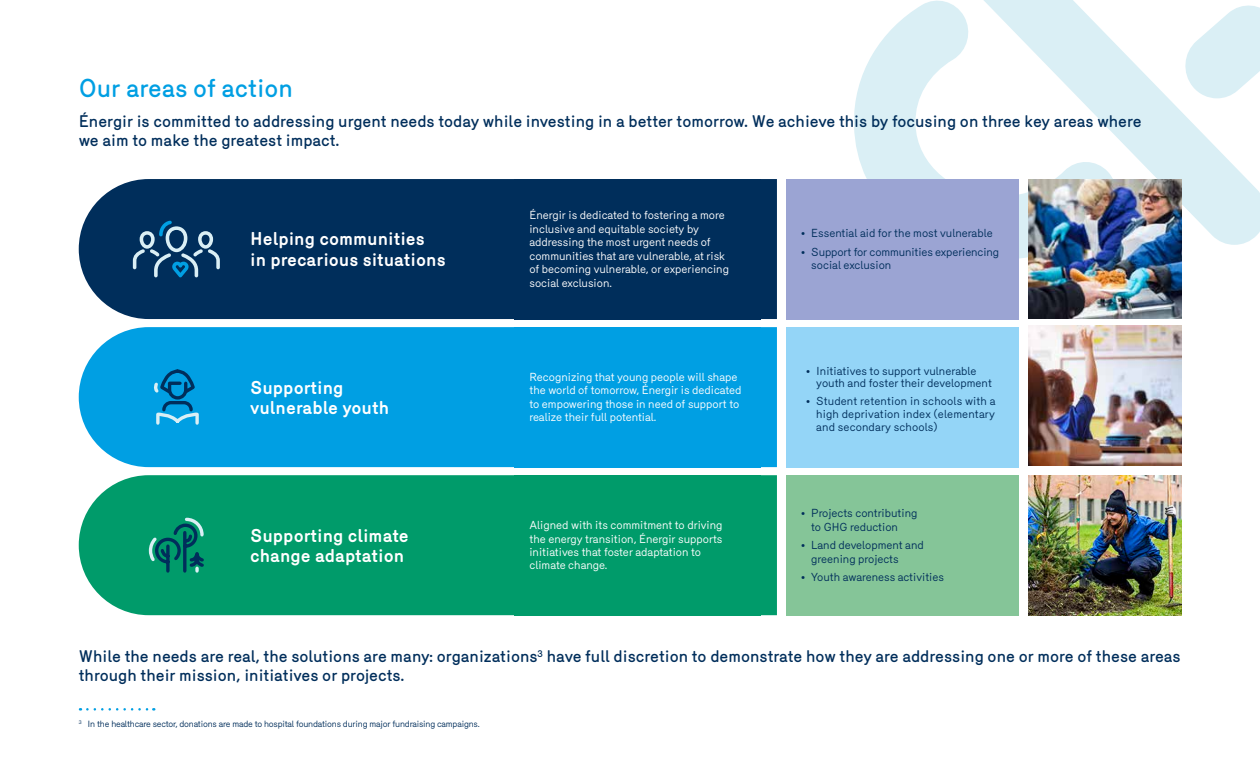
<style>
.page{position:relative;width:1260px;height:765px;background:#fff}
.page>*{position:absolute;margin:0;border:0;box-sizing:border-box;transform-origin:0 0}
.t1{font:500 25px "Merkury";letter-spacing:-.005em;color:#009fe3}
.t2{font:700 18px/20.2px "Merkury";color:#fff}
.t3{font:500 16.25px/18.8px "Merkury";color:#002e5b}
.t4{font:11.25px/13.5px "Merkury";color:#fff}
.t5{font:11.25px/13.5px "Merkury";color:#002e5b}
.t6{font:8.75px "Merkury";letter-spacing:-.02em;color:#002e5b}
</style>
<div class="page">
<svg style="left:1120px;top:49px;width:140px;height:196px;fill:#daeff5"></svg>
<svg style="left:854px;top:0;width:266px;height:259px"></svg>
<svg style="left:1182px;top:5px;width:78px;height:93px"></svg>
<div style="left:79px;top:179px;width:698px;height:140px;background:#002e5b"></div>
<div style="left:79px;top:327px;width:698px;height:140px;background:#009fe3"></div>
<div style="left:79px;top:475px;width:698px;height:140px;background:#009b6a"></div>
<div style="left:514px;top:179px;width:247px;height:140px;background:#002e5b"></div>
<div style="left:514px;top:327px;width:247px;height:140px;background:#009fe3"></div>
<div style="left:514px;top:475px;width:247px;height:140px;background:#009b6a"></div>
<div style="left:786px;top:179px;width:233px;height:140px;background:#9ba4d3"></div>
<div style="left:786px;top:327px;width:233px;height:140px;background:#94d5f7"></div>
<div style="left:786px;top:475px;width:233px;height:140px;background:#85c598"></div>
<svg style="left:153px;top:368px;width:47px;height:58px;background:#1390cb"></svg>
<svg style="left:147px;top:442px;width:59px;height:132px;background:#14998b"></svg>
<img style="left:1028px;top:475px;width:153px;height:140px">
<img style="left:1028px;top:179px;width:153px;height:140px">
<svg style="left:133px;top:221px;width:87px;height:56px;background:#2a587e"></svg>
<svg style="left:87px;top:708px;width:67px;height:3px"></svg>
<img style="left:1028px;top:325px;width:153px;height:140px">
<h1 class="t1" style="left:79px;top:70px;width:216px">Our areas of action</h1>
<h3 class="t3" style="left:79px;top:110px;width:1065px">Énergir is committed to addressing urgent needs today while investing in a better tomorrow. We achieve this by focusing on three key areas where we aim to make the greatest impact.</h3>
<h2 class="t2" style="left:250px;top:227px;width:197px">Helping communities<br>in precarious situations</h2>
<h2 class="t2" style="left:250px;top:376px;width:140px">Supporting vulnerable youth</h2>
<h2 class="t2" style="left:250px;top:524px;width:160px">Supporting climate change adaptation</h2>
<p class="t4" style="left:529px;top:208px;width:201px">Énergir is dedicated to fostering a more inclusive and equitable society by addressing the most urgent needs of communities that are vulnerable, at risk of becoming vulnerable, or experiencing social exclusion.</p>
<p class="t4" style="left:529px;top:369px;width:214px">Recognizing that young people will shape the world of tomorrow, Énergir is dedicated to empowering those in need of support to realize their full potential.</p>
<p class="t4" style="left:529px;top:517px;width:195px">Aligned with its commitment to driving the energy transition, Énergir supports initiatives that foster adaptation to climate change.</p>
<p class="t5" style="left:801px;top:225px;width:193px">• Essential aid for the most vulnerable</p>
<p class="t5" style="left:811px;top:244px;width:189px;text-indent:-10px">• Support for communities experiencing social exclusion</p>
<p class="t5" style="left:816px;top:364px;width:177px;line-height:12.1px;text-indent:-10px">• Initiatives to support vulnerable youth and foster their development</p>
<p class="t5" style="left:816px;top:394px;width:181px;line-height:12.8px;text-align:justify;text-indent:-10px">• Student retention in schools with a high deprivation index (elementary and secondary schools)</p>
<p class="t5" style="left:811px;top:506px;width:108px;text-indent:-10px">• Projects contributing to GHG reduction</p>
<p class="t5" style="left:811px;top:538px;width:114px;text-indent:-10px">• Land development and greening projects</p>
<p class="t5" style="left:801px;top:570px;width:144px">• Youth awareness activities</p>
<h3 class="t3" style="left:79px;top:646px;width:1103px">While the needs are real, the solutions are many: organizations<sup>3</sup> have full discretion to demonstrate how they are addressing one or more of these areas through their mission, initiatives or projects.</h3>
<p class="t6" style="left:79px;top:717px;width:403px"><sup>3</sup> In the healthcare sector, donations are made to hospital foundations during major fundraising campaigns.</p>
</div>
